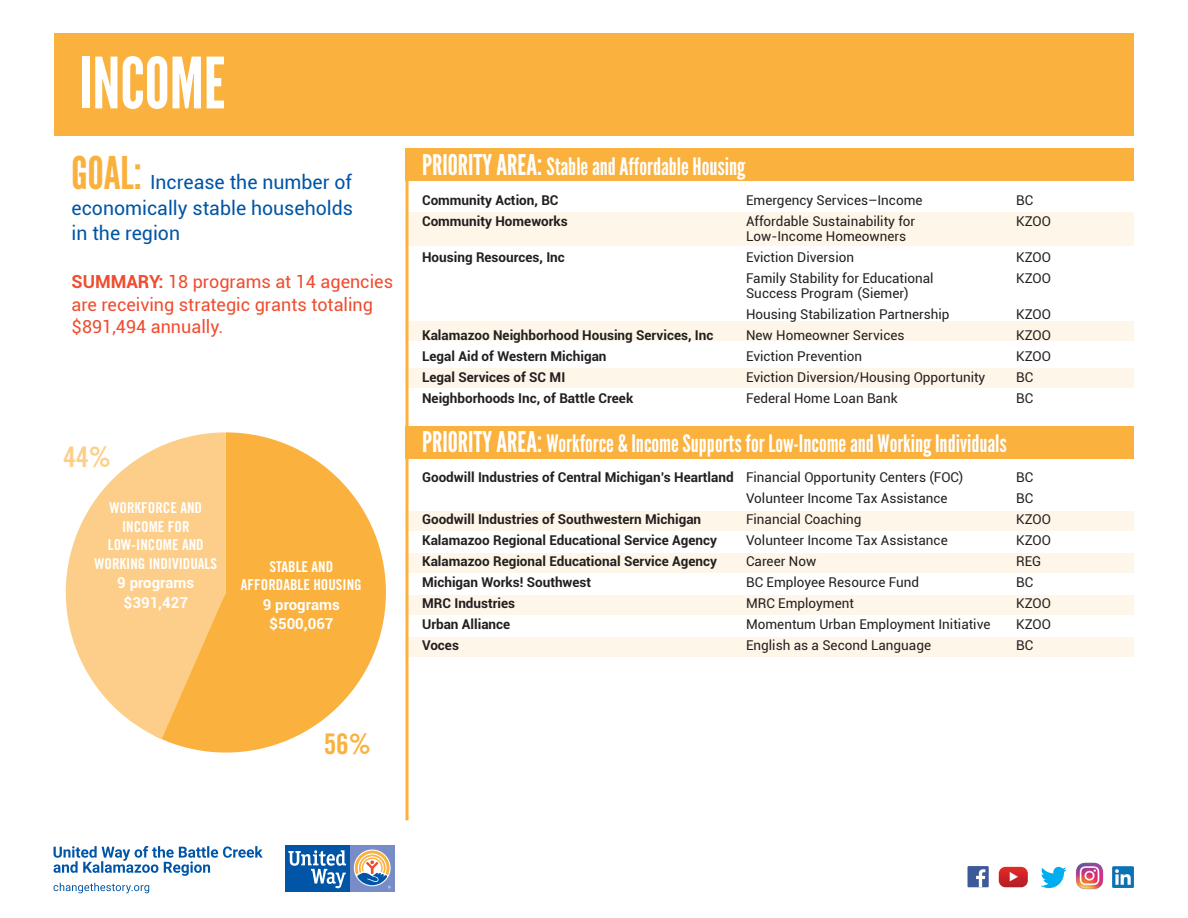
<style>
.page{position:relative;width:1188px;height:918px;background:#fff}
.page>*{position:absolute;margin:0;border:0;box-sizing:border-box;transform-origin:0 0}
.t1{font:70.5px "League Gothic";color:#fff}
.t2{font:45px "League Gothic";color:#f9b13e}
.t3{font:28.5px "Trade Gothic Bold Cond Twenty";color:#fdce89}
.t4{font:28.5px "Trade Gothic Bold Cond Twenty";color:#fbb13d}
.t5{font:24px "League Gothic";color:#fff}
.t6{font:19.5px/25.5px "Roboto";color:#0155a7;text-align:justify}
.t7{font:18px/22.5px "Roboto";color:#ef4d30}
.t8{font:15px/18.6px "Trade Gothic Bold Cond Twenty";color:#fff;text-align:center}
.t9{font:700 15px "Roboto";color:#fff}
.t10{font:13.5px "Roboto";color:#231f20}
.t11{font:700 13.5px "Roboto";color:#231f20}
.s1{font-weight:700}
.s2{font-size:28.5px}
.s3{font-weight:400}
</style>
<div class="page">
<svg style="left:161px;top:432px;width:225px;height:321px;fill:#fbb13d"></svg>
<svg style="left:66px;top:432px;width:160px;height:307px;fill:#fdce89"></svg>
<div style="left:406px;top:212px;width:728px;height:34px;background:#fef6e8"></div>
<div style="left:406px;top:368px;width:728px;height:19px;background:#fef6e8"></div>
<div style="left:406px;top:322px;width:728px;height:19px;background:#fef6e8"></div>
<div style="left:406px;top:511px;width:728px;height:19px;background:#fef6e8"></div>
<div style="left:406px;top:553px;width:728px;height:19px;background:#fef6e8"></div>
<div style="left:406px;top:595px;width:728px;height:19px;background:#fef6e8"></div>
<div style="left:406px;top:637px;width:728px;height:19px;background:#fef6e8"></div>
<div style="left:54px;top:34px;width:1080px;height:102px;background:#fbb13d"></div>
<div style="left:350px;top:845px;width:44px;height:46px;background:#788dc7"></div>
<div style="left:285px;top:845px;width:65px;height:46px;background:#0155a7"></div>
<svg style="left:354px;top:850px;width:37px;height:36px"></svg>
<svg style="left:288px;top:850px;width:58px;height:38px"></svg>
<svg style="left:355px;top:851px;width:36px;height:37px"></svg>
<svg style="left:54px;top:846px;width:209px;height:30px"></svg>
<svg style="left:54px;top:883px;width:95px;height:10px"></svg>
<svg style="left:1041px;top:867px;width:26px;height:21px"></svg>
<div style="left:968px;top:866px;width:21px;height:21px;background:#3c5a99"></div>
<svg style="left:976px;top:869px;width:9px;height:18px"></svg>
<img style="left:999px;top:867px;width:29px;height:20px">
<img style="left:1076px;top:862px;width:27px;height:28px">
<img style="left:1113px;top:866px;width:21px;height:22px">
<hr style="left:406px;top:154px;width:3px;height:666px;background:#fbb13d">
<div style="left:406px;top:148px;width:728px;height:33px;background:#fbb13d"></div>
<div style="left:406px;top:426px;width:728px;height:33px;background:#fbb13d"></div>
<p class="t1" style="left:79px;top:41px;width:148px">INCOME</p>
<p class="t2" style="left:72px;top:146px;width:72px">GOAL:</p>
<p class="t6" style="left:72px;top:169px;width:283px;text-indent:79px">Increase the number of economically stable households in the region</p>
<p class="t7" style="left:72px;top:270px;width:323px"><span class="s1">SUMMARY:</span> 18 programs at 14 agencies are receiving strategic grants totaling $891,494 annually.</p>
<p class="t3" style="left:64px;top:439px;width:49px">44%</p>
<p class="t8" style="left:95px;top:498px;width:124px">WORKFORCE AND<br>INCOME FOR<br>LOW-INCOME AND<br>WORKING INDIVIDUALS</p>
<p class="t9" style="left:117px;top:572px;width:78px">9 programs</p>
<p class="t9" style="left:124px;top:592px;width:66px">$391,427</p>
<p class="t8" style="left:241px;top:558px;width:122px;line-height:18px">STABLE AND<br>AFFORDABLE HOUSING</p>
<p class="t9" style="left:263px;top:594px;width:78px">9 programs</p>
<p class="t9" style="left:269px;top:613px;width:66px">$500,067</p>
<p class="t5" style="left:422px;top:152px;width:325px"><span class="s2">PRIORITY AREA:</span> Stable and Affordable Housing</p>
<p class="t11" style="left:422px;top:190px;width:138px">Community Action, BC</p>
<p class="t10" style="left:746px;top:190px;width:178px">Emergency Services–Income</p>
<p class="t10" style="left:1016px;top:190px;width:19px">BC</p>
<p class="t11" style="left:422px;top:211px;width:147px">Community Homeworks</p>
<p class="t10" style="left:746px;top:211px;width:171px">Affordable Sustainability for</p>
<p class="t10" style="left:1016px;top:211px;width:36px">KZOO</p>
<p class="t10" style="left:746px;top:226px;width:162px">Low-Income Homeowners</p>
<p class="t11" style="left:422px;top:247px;width:144px">Housing Resources, Inc</p>
<p class="t10" style="left:746px;top:247px;width:110px">Eviction Diversion</p>
<p class="t10" style="left:1016px;top:247px;width:36px">KZOO</p>
<p class="t10" style="left:746px;top:268px;width:189px">Family Stability for Educational</p>
<p class="t10" style="left:1016px;top:268px;width:36px">KZOO</p>
<p class="t10" style="left:746px;top:283px;width:164px">Success Program (Siemer)</p>
<p class="t10" style="left:746px;top:304px;width:205px">Housing Stabilization Partnership</p>
<p class="t10" style="left:1016px;top:304px;width:36px">KZOO</p>
<p class="t11" style="left:422px;top:325px;width:293px">Kalamazoo Neighborhood Housing Services, Inc</p>
<p class="t10" style="left:746px;top:325px;width:160px">New Homeowner Services</p>
<p class="t10" style="left:1016px;top:325px;width:36px">KZOO</p>
<p class="t11" style="left:422px;top:346px;width:186px">Legal Aid of Western Michigan</p>
<p class="t10" style="left:746px;top:346px;width:118px">Eviction Prevention</p>
<p class="t10" style="left:1016px;top:346px;width:36px">KZOO</p>
<p class="t11" style="left:422px;top:367px;width:145px">Legal Services of SC MI</p>
<p class="t10" style="left:746px;top:367px;width:241px">Eviction Diversion/Housing Opportunity</p>
<p class="t10" style="left:1016px;top:367px;width:19px">BC</p>
<p class="t11" style="left:422px;top:388px;width:213px">Neighborhoods Inc, of Battle Creek</p>
<p class="t10" style="left:746px;top:388px;width:153px">Federal Home Loan Bank</p>
<p class="t10" style="left:1016px;top:388px;width:19px">BC</p>
<p class="t5" style="left:422px;top:429px;width:586px"><span class="s2">PRIORITY AREA:</span> Workforce &amp; Income Supports for Low-Income and Working Individuals</p>
<p class="t11" style="left:422px;top:468px;width:543px">Goodwill Industries of Central Michigan’s Heartland <span class="s3">Financial Opportunity Centers (FOC)</span></p>
<p class="t10" style="left:1016px;top:468px;width:19px">BC</p>
<p class="t10" style="left:746px;top:489px;width:203px">Volunteer Income Tax Assistance</p>
<p class="t10" style="left:1016px;top:489px;width:19px">BC</p>
<p class="t11" style="left:422px;top:510px;width:281px">Goodwill Industries of Southwestern Michigan</p>
<p class="t10" style="left:746px;top:510px;width:117px">Financial Coaching</p>
<p class="t10" style="left:1016px;top:510px;width:36px">KZOO</p>
<p class="t11" style="left:422px;top:531px;width:296px">Kalamazoo Regional Educational Service Agency</p>
<p class="t10" style="left:746px;top:531px;width:203px">Volunteer Income Tax Assistance</p>
<p class="t10" style="left:1016px;top:531px;width:36px">KZOO</p>
<p class="t11" style="left:422px;top:552px;width:296px">Kalamazoo Regional Educational Service Agency</p>
<p class="t10" style="left:746px;top:552px;width:72px">Career Now</p>
<p class="t10" style="left:1016px;top:552px;width:27px">REG</p>
<p class="t11" style="left:422px;top:573px;width:171px">Michigan Works! Southwest</p>
<p class="t10" style="left:746px;top:573px;width:175px">BC Employee Resource Fund</p>
<p class="t10" style="left:1016px;top:573px;width:19px">BC</p>
<p class="t11" style="left:422px;top:594px;width:95px">MRC Industries</p>
<p class="t10" style="left:746px;top:594px;width:109px">MRC Employment</p>
<p class="t10" style="left:1016px;top:594px;width:36px">KZOO</p>
<p class="t11" style="left:422px;top:615px;width:90px">Urban Alliance</p>
<p class="t10" style="left:746px;top:615px;width:246px">Momentum Urban Employment Initiative</p>
<p class="t10" style="left:1016px;top:615px;width:36px">KZOO</p>
<p class="t11" style="left:422px;top:636px;width:38px">Voces</p>
<p class="t10" style="left:746px;top:636px;width:187px">English as a Second Language</p>
<p class="t10" style="left:1016px;top:636px;width:19px">BC</p>
<p class="t4" style="left:324px;top:727px;width:49px">56%</p>
</div>
